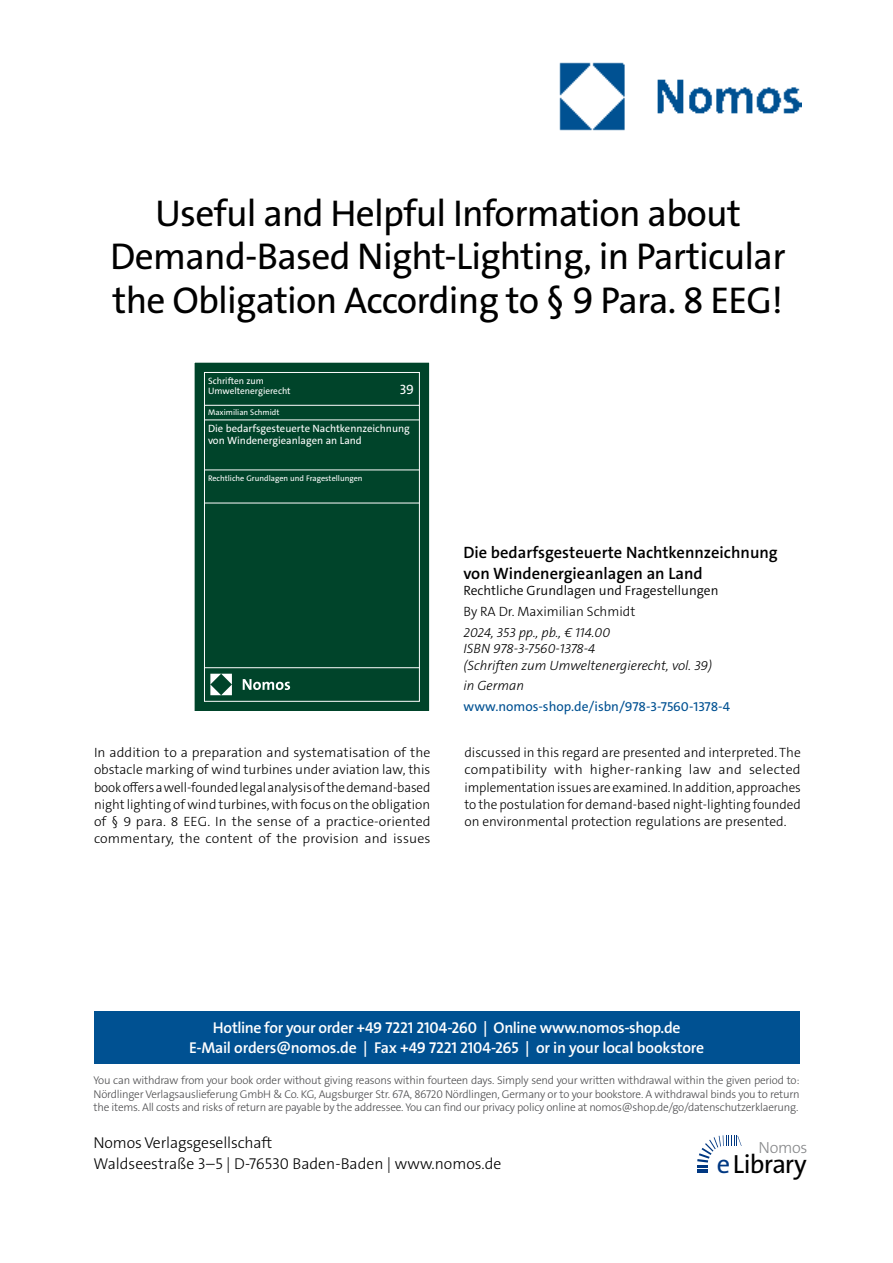
<style>
.page{position:relative;width:893px;height:1263px;background:#fff}
.page>*{position:absolute;margin:0;border:0;box-sizing:border-box;transform-origin:0 0}
.t1{font:37.5px/43.5px "The Sans Os F";letter-spacing:-.02em;color:#000;text-align:center}
.t2{font:26.4px "The Sans Os F";letter-spacing:-.03em;color:#000}
.t3{font:600 16.5px/21px "The Sans C5";color:#000}
.t4{font:300 16.2px "The Sans Os F";letter-spacing:-.02em;color:#87888a}
.t5{font:600 15.75px/21px "The Sans Os F";letter-spacing:-.02em;color:#fff;text-align:center}
.t6{font:300 15.75px/21px "The Sans Os F";color:#000}
.t7{font:300 13.5px/17.2px "The Sans C5";color:#000;text-align:justify}
.t8{font:italic 300 13.5px/16.5px "The Sans C5";color:#000}
.t9{font:13.5px "The Sans C5";color:#005192}
.t10{font:300 13.5px "The Sans C5";color:#000}
.t11{font:13.5px "The Sans C5";color:#fff}
.t12{font:300 11.25px/13.5px "The Sans Os F";letter-spacing:-.02em;color:#4b4b4d;text-align:justify}
.t13{font:10.65px/11.7px "The Sans C5";color:#fff}
.t14{font:9.3px/10.4px "The Sans C5";color:#fff}
.t15{font:8.1px "The Sans C5";color:#fff}
.s1{color:#003882}
</style>
<div class="page">
<div style="left:94px;top:1011px;width:705px;height:52px;background:#005192"></div>
<svg style="left:697px;top:1135px;width:45px;height:38px"></svg>
<img style="left:559px;top:62px;width:243px;height:69px">
<div style="left:194px;top:362px;width:236px;height:349px;background:#00442a"></div>
<div style="left:194px;top:362px;width:236px;height:349px;border:1px solid #fff"></div>
<div style="left:204px;top:372px;width:216px;height:329px;border:1px solid #fff"></div>
<hr style="left:204px;top:405px;width:216px;height:1px;background:#fff">
<hr style="left:204px;top:420px;width:216px;height:1px;background:#fff">
<hr style="left:204px;top:470px;width:216px;height:1px;background:#fff">
<hr style="left:204px;top:503px;width:216px;height:1px;background:#fff">
<hr style="left:204px;top:667px;width:216px;height:1px;background:#fff">
<svg style="left:243px;top:679px;width:47px;height:11px"></svg>
<svg style="left:210px;top:674px;width:22px;height:21px"></svg>
<h1 class="t1" style="left:110px;top:195px;width:677px">Useful and Helpful Information about<br>Demand-Based Night-Lighting, in Particular the Obligation According to § 9 Para. 8 EEG!</h1>
<p class="t14" style="left:208px;top:375px;width:84px">Schriften zum<br>Umweltenergierecht</p>
<p class="t11" style="left:400px;top:380px;width:16px">39</p>
<p class="t15" style="left:208px;top:407px;width:73px">Maximilian Schmidt</p>
<p class="t13" style="left:208px;top:423px;width:203px">Die bedarfsgesteuerte Nachtkennzeichnung von Windenergieanlagen an Land</p>
<p class="t15" style="left:208px;top:473px;width:156px">Rechtliche Grundlagen und Fragestellungen</p>
<p class="t3" style="left:463px;top:542px;width:316px">Die bedarfsgesteuerte Nachtkennzeichnung von Windenergieanlagen an Land</p>
<p class="t10" style="left:463px;top:582px;width:257px">Rechtliche Grundlagen und Fragestellungen</p>
<p class="t7" style="left:463px;top:603px;width:173px">By RA Dr. Maximilian Schmidt</p>
<p class="t8" style="left:463px;top:624px;width:250px">2024, 353 pp., pb., € 114.00<br>ISBN 978-3-7560-1378-4<br>(Schriften zum Umweltenergierecht, vol. 39)</p>
<p class="t8" style="left:463px;top:678px;width:62px">in German</p>
<p class="t9" style="left:463px;top:698px;width:268px">www.nomos-shop.de/isbn/978-3-7560-1378-4</p>
<p class="t7" style="left:94px;top:744px;width:338px">In addition to a preparation and systematisation of the obstacle marking of wind turbines under aviation law, this book offers a well-founded legal analysis of the demand-based night lighting of wind turbines, with focus on the obligation of § 9 para. 8 EEG. In the sense of a practice-oriented commentary, the content of the provision and issues</p>
<p class="t7" style="left:464px;top:744px;width:338px">discussed in this regard are presented and interpreted. The compatibility with higher-ranking law and selected implementation issues are examined. In addition, approaches to the postulation for demand-based night-lighting founded on environmental protection regulations are presented.</p>
<p class="t5" style="left:189px;top:1017px;width:517px">Hotline for your order +49 7221 2104-260 | Online www.nomos-shop.de<br>E-Mail orders@nomos.de | Fax +49 7221 2104-265 | or in your local bookstore</p>
<p class="t12" style="left:94px;top:1074px;width:708px">You can withdraw from your book order without giving reasons within fourteen days. Simply send your written withdrawal within the given period to:<br>Nördlinger Verlagsauslieferung GmbH &amp; Co. KG, Augsburger Str. 67A, 86720 Nördlingen, Germany or to your bookstore. A withdrawal binds you to return the items. All costs and risks of return are payable by the addressee. You can find our privacy policy online at nomos@shop.de/go/datenschutzerklaerung.</p>
<p class="t6" style="left:94px;top:1133px;width:409px">Nomos Verlagsgesellschaft<br>Waldseestraße 3–5 | D-76530 Baden-Baden | www.nomos.de</p>
<p class="t4" style="left:758px;top:1137px;width:51px">Nomos</p>
<h2 class="t2" style="left:717px;top:1153px;width:91px"><span class="s1">e</span>Library</h2>
</div>
